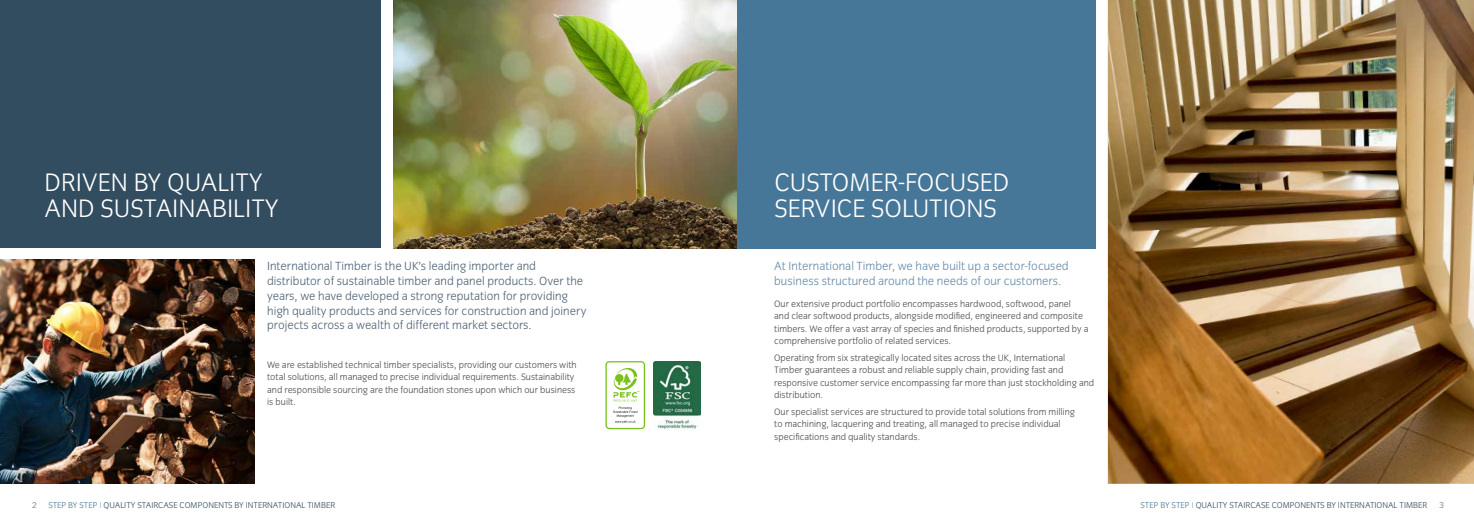
<style>
.page{position:relative;width:1474px;height:521px;background:#fff}
.page>*{position:absolute;margin:0;border:0;box-sizing:border-box;transform-origin:0 0}
.t1{font:300 26.25px/26.2px "Congress Sans";color:#fff}
.t2{font:300 12.25px/14.9px "Congress Sans";color:#4c6074}
.t3{font:300 12.25px/14.9px "Congress Sans";color:#6588a5}
.t4{font:300 9.62px/12.2px "Congress Sans";color:#4a4a49}
.t5{font:300 8.75px "Congress Sans";color:#324c60}
.t6{font:300 8.75px "Congress Sans";color:#747373}
.s1{color:#477798}
</style>
<div class="page">
<div style="left:0;top:0;width:381px;height:248px;background:#324c60"></div>
<div style="left:737px;top:0;width:358px;height:248px;background:#477798"></div>
<img style="left:393px;top:0;width:344px;height:248px">
<img style="left:1107px;top:0;width:366px;height:484px">
<img style="left:0;top:260px;width:255px;height:224px">
<div style="left:605px;top:361px;width:40px;height:68px;border:1px solid #7bc11b;border-radius:3px"></div>
<svg style="left:613px;top:368px;width:26px;height:55px"></svg>
<img style="left:654px;top:361px;width:46px;height:68px">
<h1 class="t1" style="left:45px;top:169px;width:236px">DRIVEN BY QUALITY<br>AND SUSTAINABILITY</h1>
<h1 class="t1" style="left:774px;top:169px;width:236px">CUSTOMER-FOCUSED<br>SERVICE SOLUTIONS</h1>
<p class="t2" style="left:267px;top:259px;width:321px">International Timber is the UK’s leading importer and distributor of sustainable timber and panel products. Over the years, we have developed a strong reputation for providing high quality products and services for construction and joinery projects across a wealth of different market sectors.</p>
<p class="t4" style="left:267px;top:359px;width:311px">We are established technical timber specialists, providing our customers with total solutions, all managed to precise individual requirements. Sustainability and responsible sourcing are the foundation stones upon which our business is built.</p>
<p class="t3" style="left:774px;top:259px;width:296px">At International Timber, we have built up a sector-focused business structured around the needs of our customers.</p>
<p class="t4" style="left:774px;top:298px;width:316px">Our extensive product portfolio encompasses hardwood, softwood, panel<br>and clear softwood products, alongside modified, engineered and composite timbers. We offer a vast array of species and finished products, supported by a comprehensive portfolio of related services.</p>
<p class="t4" style="left:774px;top:352px;width:321px">Operating from six strategically located sites across the UK, International Timber guarantees a robust and reliable supply chain, providing fast and responsive customer service encompassing far more than just stockholding and distribution.</p>
<p class="t4" style="left:774px;top:406px;width:302px">Our specialist services are structured to provide total solutions from milling to machining, lacquering and treating, all managed to precise individual specifications and quality standards.</p>
<p class="t6" style="left:32px;top:500px;width:6px">2</p>
<p class="t5" style="left:48px;top:500px;width:288px"><span class="s1">STEP BY STEP |</span> QUALITY STAIRCASE COMPONENTS BY INTERNATIONAL TIMBER</p>
<p class="t5" style="left:1140px;top:500px;width:288px"><span class="s1">STEP BY STEP |</span> QUALITY STAIRCASE COMPONENTS BY INTERNATIONAL TIMBER</p>
<p class="t6" style="left:1439px;top:500px;width:6px">3</p>
</div>
